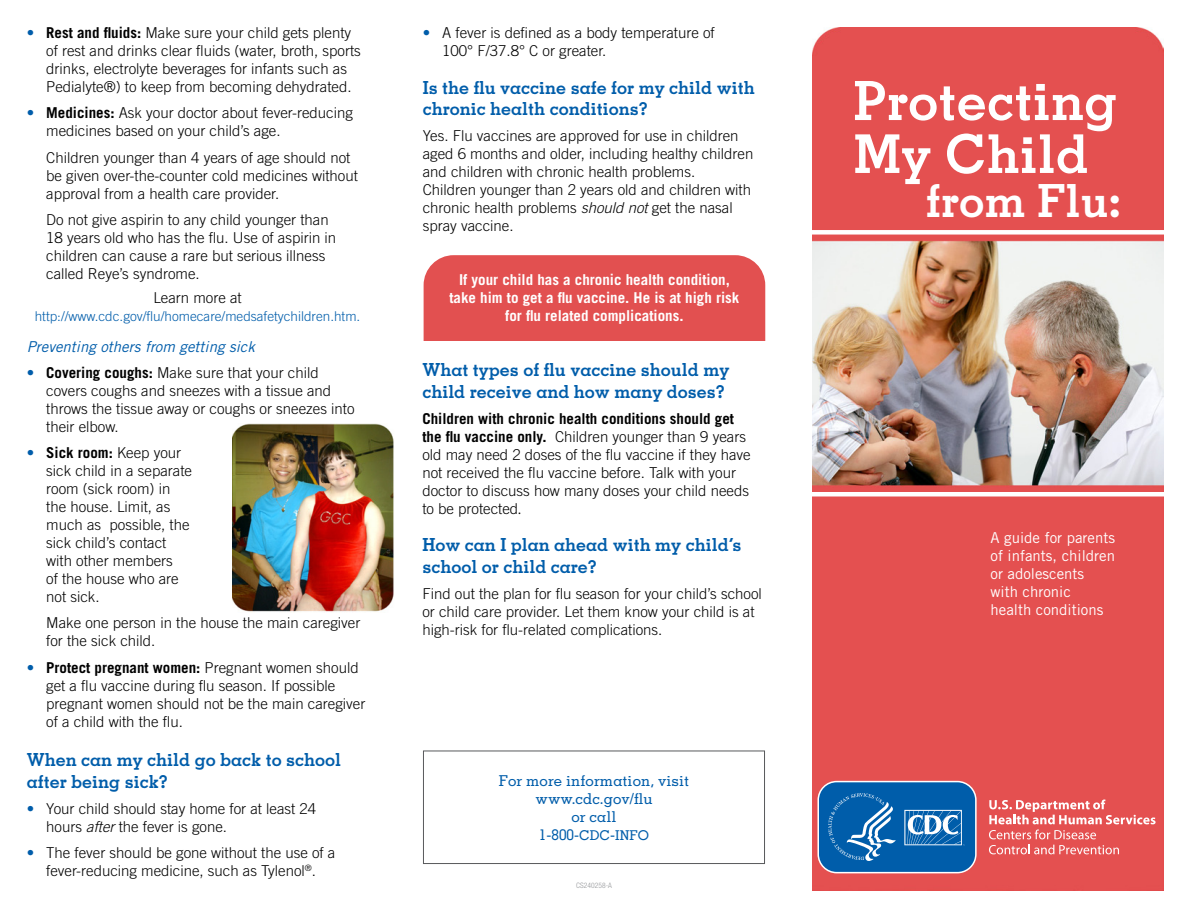
<style>
.page{position:relative;width:1188px;height:918px;background:#fff}
.page>*{position:absolute;margin:0;border:0;box-sizing:border-box;transform-origin:0 0}
.B1__Body_Text{font:700 54.15px "Memphis LT Std";letter-spacing:.005em;color:#fff}
.B1__Body_Text-2{font:700 53.4px "Memphis LT Std";letter-spacing:.005em;color:#fff}
.B1__Body_Text-3{font:700 45.6px "Memphis LT Std";letter-spacing:.005em;color:#fff}
.Words_in_triangle{font:700 18px/21.6px "Memphis LT Std";color:#005daa}
.Words_in_triangle-2{font:300 15px/18px "Trade Gothic LT Std";color:#000}
.Words_in_triangle-3{font:700 15px/18px "Trade Gothic LT Std";color:#fff;text-align:center}
.Words_in_triangle-4{font:15px/18px "Trade Gothic LT Std";color:#fff}
.B1__Body_Text-4{font:500 15px/18px "Memphis LT Std";letter-spacing:.005em;color:#005daa;text-align:center}
.Words_in_triangle-5{font:italic 15px "Trade Gothic LT Std";color:#005daa}
.Words_in_triangle-6{font:300 13.5px "Trade Gothic LT Std";color:#005daa}
.B1__Body_Text-5{font:300 condensed 7.5px "Helvetica Neue LT Std";letter-spacing:.005em;color:#939598}
.s1{font-weight:700;color:#005daa}
.s2{font-weight:700}
.s3{font-style:italic}
.s4{font-family:"Myriad Pro";font-weight:400;font-stretch:semi-condensed;font-size:13.5px}
.s5{font-size:13.5px}
</style>
<div class="page">
<div style="left:423px;top:751px;width:342px;height:113px;border:1px solid #58595b"></div>
<div style="left:424px;top:255px;width:341px;height:85px;background:#e25050"></div>
<img style="left:812px;top:27px;width:351px;height:864px">
<svg style="left:989px;top:800px;width:167px;height:24px;background:#eb7e7e"></svg>
<svg style="left:989px;top:830px;width:107px;height:9px"></svg>
<svg style="left:989px;top:845px;width:130px;height:9px"></svg>
<svg style="left:817px;top:780px;width:160px;height:94px;background:#2e73b2"></svg>
<div style="left:812px;top:230px;width:365px;height:5px;background:#fff"></div>
<hr style="left:812px;top:492px;width:365px;height:4px;background:#fff">
<img style="left:233px;top:423px;width:161px;height:189px">
<p class="Words_in_triangle-2" style="left:46px;top:24px;width:316px;text-indent:-20px"><span class="s1">•</span> <span class="s2">Rest and fluids:</span> Make sure your child gets plenty of rest and drinks clear fluids (water, broth, sports drinks, electrolyte beverages for infants such as Pedialyte®) to keep from becoming dehydrated.</p>
<p class="Words_in_triangle-2" style="left:46px;top:104px;width:308px;text-indent:-20px"><span class="s1">•</span> <span class="s2">Medicines:</span> Ask your doctor about fever-reducing medicines based on your child’s age.</p>
<p class="Words_in_triangle-2" style="left:46px;top:148px;width:313px">Children younger than 4 years of age should not be given over-the-counter cold medicines without approval from a health care provider.</p>
<p class="Words_in_triangle-2" style="left:46px;top:210px;width:292px">Do not give aspirin to any child younger than 18 years old who has the flu. Use of aspirin in children can cause a rare but serious illness called Reye’s syndrome.</p>
<p class="Words_in_triangle-2" style="left:153px;top:289px;width:90px">Learn more at</p>
<p class="Words_in_triangle-6" style="left:35px;top:309px;width:327px">http://www.cdc.gov/flu/homecare/medsafetychildren.htm.</p>
<p class="Words_in_triangle-5" style="left:27px;top:338px;width:230px">Preventing others from getting sick</p>
<p class="Words_in_triangle-2" style="left:46px;top:364px;width:310px;text-indent:-20px"><span class="s1">•</span> <span class="s2">Covering coughs:</span> Make sure that your child covers coughs and sneezes with a tissue and throws the tissue away or coughs or sneezes into their elbow.</p>
<p class="Words_in_triangle-2" style="left:46px;top:444px;width:147px;text-indent:-20px"><span class="s1">•</span> <span class="s2">Sick room:</span> Keep your sick child in a separate room (sick room) in the house. Limit, as much as possible, the sick child’s contact with other members<br>of the house who are not sick.</p>
<p class="Words_in_triangle-2" style="left:46px;top:614px;width:316px">Make one person in the house the main caregiver for the sick child.</p>
<p class="Words_in_triangle-2" style="left:46px;top:658px;width:321px;text-indent:-20px"><span class="s1">•</span> <span class="s2">Protect pregnant women:</span> Pregnant women should get a flu vaccine during flu season. If possible pregnant women should not be the main caregiver of a child with the flu.</p>
<p class="Words_in_triangle" style="left:27px;top:749px;width:316px">When can my child go back to school after being sick?</p>
<p class="Words_in_triangle-2" style="left:46px;top:799px;width:272px;text-indent:-20px"><span class="s1">•</span> Your child should stay home for at least 24 hours <span class="s3">after</span> the fever is gone.</p>
<p class="Words_in_triangle-2" style="left:27px;top:844px;width:310px;text-align:center"><span class="s1">•</span> The fever should be gone without the use of a fever-reducing medicine, such as Tylenol<sup>®</sup>.</p>
<p class="Words_in_triangle-2" style="left:442px;top:24px;width:274px;text-indent:-20px"><span class="s1">•</span> A fever is defined as a body temperature of<br>100° F/37.8° C or greater.</p>
<p class="Words_in_triangle" style="left:423px;top:76px;width:333px">Is the flu vaccine safe for my child with chronic health conditions?</p>
<p class="Words_in_triangle-2" style="left:423px;top:127px;width:332px">Yes. Flu vaccines are approved for use in children aged 6 months and older, including healthy children and children with chronic health problems.<br>Children younger than 2 years old and children with chronic health problems <span class="s3">should not</span> get the nasal spray vaccine.</p>
<p class="Words_in_triangle-3" style="left:449px;top:271px;width:292px">If your child has a chronic health condition, take him to get a flu vaccine. He is at high risk for flu related complications.</p>
<p class="Words_in_triangle" style="left:422px;top:359px;width:309px">What types of flu vaccine should my child receive and how many doses?</p>
<p class="Words_in_triangle-2" style="left:422px;top:409px;width:330px"><span class="s2">Children with chronic health conditions should get the flu vaccine only.</span> Children younger than 9 years old may need 2 doses of the flu vaccine if they have not received the flu vaccine before. Talk with your doctor to discuss how many doses your child needs to be protected<span class="s4">.</span></p>
<p class="Words_in_triangle" style="left:422px;top:534px;width:321px">How can I plan ahead with my child’s school or child care?</p>
<p class="Words_in_triangle-2" style="left:422px;top:584px;width:341px">Find out the plan for flu season for your child’s school or child care provider. Let them know your child is at high-risk for flu-related complications.</p>
<p class="B1__Body_Text-4" style="left:499px;top:771px;width:192px">For more information, visit www.cdc.gov/flu<br>or call<br>1-800-<span class="s5">CDC</span>-<span class="s5">INFO</span></p>
<p class="B1__Body_Text-5" style="left:576px;top:881px;width:37px">CS240258-A</p>
<p class="B1__Body_Text" style="left:854px;top:67px;width:265px">Protecting</p>
<p class="B1__Body_Text-2" style="left:854px;top:120px;width:236px">My Child</p>
<p class="B1__Body_Text-3" style="left:926px;top:172px;width:196px">from Flu:</p>
<p class="Words_in_triangle-4" style="left:991px;top:529px;width:126px">A guide for parents of infants, children or adolescents with chronic health conditions</p>
</div>
